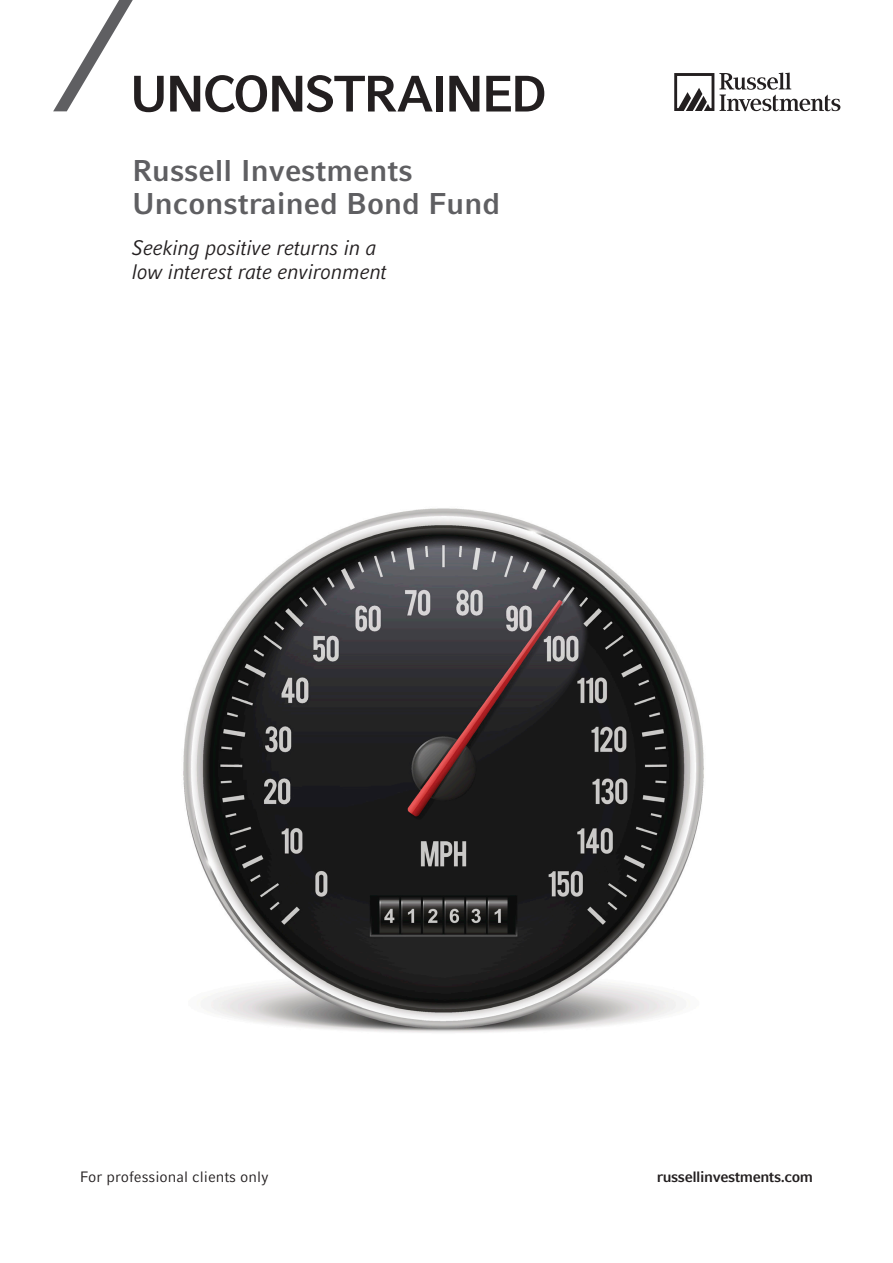
<style>
.page{position:relative;width:893px;height:1263px;background:#fff}
.page>*{position:absolute;margin:0;border:0;box-sizing:border-box;transform-origin:0 0}
.cover_h1{font:700 51px "Compatil Fact LT Pro";letter-spacing:-.06em;color:#231f20}
.cover_h2{font:700 30px/33px "Compatil Fact LT Pro";color:#5f5f62}
.cover_body{font:italic 21px/24px "Compatil Fact LT Pro";letter-spacing:-.02em;color:#231f20}
.t1{font:15px "Compatil Fact LT Pro";color:#231f20}
.t2{font:700 15px "Compatil Fact LT Pro";letter-spacing:-.03em;color:#231f20}
</style>
<div class="page">
<svg style="left:53px;top:0;width:80px;height:111px"></svg>
<svg style="left:674px;top:73px;width:166px;height:38px"></svg>
<img style="left:183px;top:508px;width:521px;height:525px">
<p class="cover_h1" style="left:130px;top:64px;width:419px">UNCONSTRAINED</p>
<p class="cover_h2" style="left:132px;top:154px;width:369px">Russell Investments<br>Unconstrained Bond Fund</p>
<p class="cover_body" style="left:132px;top:235px;width:257px">Seeking positive returns in a low interest rate environment</p>
<p class="t1" style="left:80px;top:1168px;width:190px">For professional clients only</p>
<p class="t2" style="left:657px;top:1168px;width:158px">russellinvestments.com</p>
</div>
